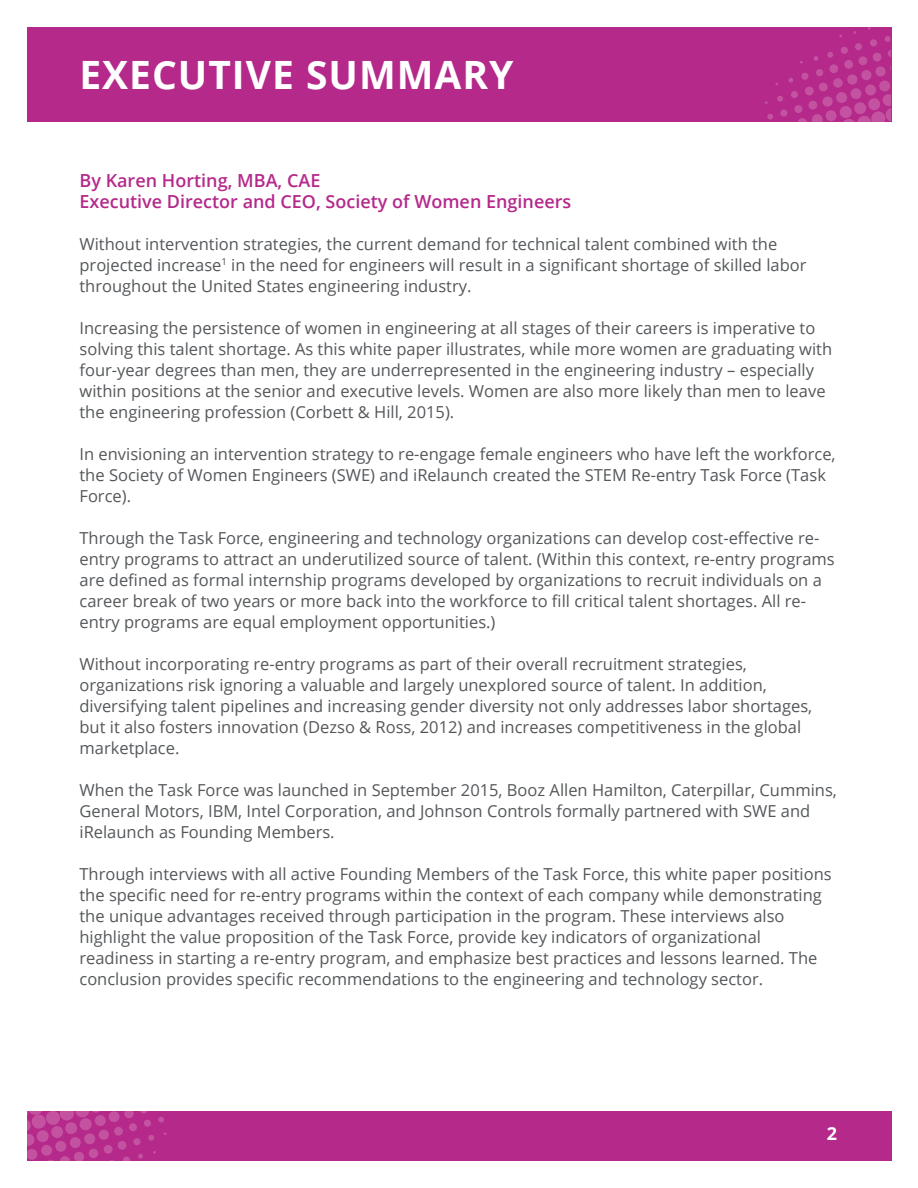
<style>
.page{position:relative;width:918px;height:1188px;background:#fff}
.page>*{position:absolute;margin:0;border:0;box-sizing:border-box;transform-origin:0 0}
.t1{font:700 39px "Open Sans";letter-spacing:.025em;color:#fff}
.t2{font:600 18px/21px "Open Sans";color:#b5298a}
.t3{font:700 18px "Open Sans";color:#fff}
.t4{font:16.5px/21px "Open Sans";color:#54575a}
</style>
<div class="page">
<div style="left:27px;top:1111px;width:864px;height:50px;background:#b5298a"></div>
<svg style="left:138px;top:1154px;width:5px;height:5px"></svg>
<svg style="left:148px;top:1135px;width:6px;height:6px"></svg>
<svg style="left:158px;top:1117px;width:6px;height:6px"></svg>
<svg style="left:123px;top:1157px;width:7px;height:4px"></svg>
<div style="left:133px;top:1138px;width:8px;height:7px;background:#c352a0;border-radius:50%"></div>
<div style="left:129px;top:1123px;width:8px;height:8px;background:#c352a0;border-radius:50%"></div>
<svg style="left:140px;top:1111px;width:8px;height:2px"></svg>
<div style="left:144px;top:1120px;width:7px;height:7px;background:#c352a0;border-radius:50%"></div>
<div style="left:89px;top:1149px;width:9px;height:9px;background:#c352a0;border-radius:50%"></div>
<svg style="left:124px;top:1111px;width:10px;height:7px"></svg>
<div style="left:84px;top:1133px;width:11px;height:11px;background:#c352a0;border-radius:50%"></div>
<div style="left:95px;top:1115px;width:11px;height:11px;background:#c352a0;border-radius:50%"></div>
<div style="left:109px;top:1111px;width:11px;height:11px;background:#c352a0;border-radius:50%"></div>
<svg style="left:60px;top:1111px;width:42px;height:10px"></svg>
<div style="left:46px;top:1111px;width:14px;height:14px;background:#c352a0;border-radius:50%"></div>
<svg style="left:32px;top:1115px;width:14px;height:14px"></svg>
<div style="left:80px;top:1118px;width:12px;height:12px;background:#c352a0;border-radius:50%"></div>
<div style="left:70px;top:1137px;width:11px;height:11px;background:#c352a0;border-radius:50%"></div>
<div style="left:55px;top:1141px;width:11px;height:11px;background:#c352a0;border-radius:50%"></div>
<div style="left:41px;top:1145px;width:11px;height:11px;background:#c352a0;border-radius:50%"></div>
<div style="left:27px;top:1149px;width:10px;height:11px;background:#c352a0;border-radius:50%"></div>
<svg style="left:27px;top:1111px;width:16px;height:35px"></svg>
<div style="left:37px;top:1130px;width:12px;height:12px;background:#c352a0;border-radius:50%"></div>
<div style="left:51px;top:1126px;width:12px;height:12px;background:#c352a0;border-radius:50%"></div>
<div style="left:65px;top:1122px;width:12px;height:12px;background:#c352a0;border-radius:50%"></div>
<div style="left:99px;top:1130px;width:10px;height:10px;background:#c352a0;border-radius:50%"></div>
<svg style="left:47px;top:1152px;width:37px;height:9px"></svg>
<div style="left:104px;top:1145px;width:9px;height:9px;background:#c352a0;border-radius:50%"></div>
<div style="left:118px;top:1141px;width:8px;height:9px;background:#c352a0;border-radius:50%"></div>
<div style="left:114px;top:1127px;width:9px;height:9px;background:#c352a0;border-radius:50%"></div>
<div style="left:27px;top:27px;width:864px;height:94px;background:#b5298a"></div>
<svg style="left:814px;top:56px;width:4px;height:5px"></svg>
<svg style="left:788px;top:78px;width:5px;height:5px"></svg>
<svg style="left:885px;top:36px;width:6px;height:6px"></svg>
<svg style="left:827px;top:52px;width:6px;height:6px"></svg>
<svg style="left:777px;top:96px;width:6px;height:6px"></svg>
<svg style="left:767px;top:114px;width:6px;height:6px"></svg>
<div style="left:841px;top:47px;width:7px;height:7px;background:#c352a0;border-radius:50%"></div>
<div style="left:816px;top:69px;width:7px;height:7px;background:#c352a0;border-radius:50%"></div>
<div style="left:801px;top:73px;width:7px;height:7px;background:#c352a0;border-radius:50%"></div>
<div style="left:791px;top:91px;width:7px;height:7px;background:#c352a0;border-radius:50%"></div>
<div style="left:794px;top:105px;width:8px;height:8px;background:#c352a0;border-radius:50%"></div>
<div style="left:780px;top:110px;width:7px;height:7px;background:#c352a0;border-radius:50%"></div>
<svg style="left:829px;top:64px;width:9px;height:9px"></svg>
<svg style="left:833px;top:78px;width:10px;height:10px"></svg>
<div style="left:847px;top:74px;width:10px;height:11px;background:#c352a0;border-radius:50%"></div>
<div style="left:836px;top:92px;width:11px;height:11px;background:#c352a0;border-radius:50%"></div>
<div style="left:826px;top:110px;width:11px;height:11px;background:#c352a0;border-radius:50%"></div>
<svg style="left:798px;top:114px;width:25px;height:7px"></svg>
<div style="left:840px;top:106px;width:12px;height:12px;background:#c352a0;border-radius:50%"></div>
<div style="left:851px;top:88px;width:10px;height:11px;background:#c352a0;border-radius:50%"></div>
<div style="left:865px;top:85px;width:11px;height:10px;background:#c352a0;border-radius:50%"></div>
<div style="left:879px;top:81px;width:11px;height:10px;background:#c352a0;border-radius:50%"></div>
<svg style="left:842px;top:94px;width:49px;height:28px"></svg>
<div style="left:868px;top:98px;width:12px;height:12px;background:#c352a0;border-radius:50%"></div>
<div style="left:854px;top:102px;width:12px;height:12px;background:#c352a0;border-radius:50%"></div>
<div style="left:823px;top:96px;width:10px;height:11px;background:#c352a0;border-radius:50%"></div>
<div style="left:861px;top:70px;width:10px;height:10px;background:#c352a0;border-radius:50%"></div>
<svg style="left:875px;top:66px;width:11px;height:11px"></svg>
<div style="left:819px;top:83px;width:9px;height:8px;background:#c352a0;border-radius:50%"></div>
<div style="left:805px;top:87px;width:9px;height:8px;background:#c352a0;border-radius:50%"></div>
<svg style="left:808px;top:101px;width:9px;height:9px"></svg>
<div style="left:844px;top:60px;width:9px;height:9px;background:#c352a0;border-radius:50%"></div>
<div style="left:873px;top:53px;width:8px;height:8px;background:#c352a0;border-radius:50%"></div>
<div style="left:859px;top:56px;width:8px;height:9px;background:#c352a0;border-radius:50%"></div>
<div style="left:870px;top:39px;width:7px;height:7px;background:#c352a0;border-radius:50%"></div>
<div style="left:855px;top:43px;width:7px;height:7px;background:#c352a0;border-radius:50%"></div>
<svg style="left:888px;top:50px;width:3px;height:7px"></svg>
<h1 class="t1" style="left:80px;top:53px;width:435px">EXECUTIVE SUMMARY</h1>
<p class="t2" style="left:80px;top:171px;width:493px">By Karen Horting, MBA, CAE<br>Executive Director and CEO, Society of Women Engineers</p>
<p class="t4" style="left:80px;top:235px;width:729px">Without intervention strategies, the current demand for technical talent combined with the projected increase<sup>1</sup> in the need for engineers will result in a significant shortage of skilled labor throughout the United States engineering industry.</p>
<p class="t4" style="left:80px;top:319px;width:754px">Increasing the persistence of women in engineering at all stages of their careers is imperative to solving this talent shortage. As this white paper illustrates, while more women are graduating with four-year degrees than men, they are underrepresented in the engineering industry – especially within positions at the senior and executive levels. Women are also more likely than men to leave the engineering profession (Corbett &amp; Hill, 2015).</p>
<p class="t4" style="left:80px;top:443px;width:758px">In envisioning an intervention strategy to re-engage female engineers who have left the workforce, the Society of Women Engineers (SWE) and iRelaunch created the STEM Re-entry Task Force (Task<br>Force).</p>
<p class="t4" style="left:80px;top:527px;width:757px">Through the Task Force, engineering and technology organizations can develop cost-effective re&shy;entry programs to attract an underutilized source of talent. (Within this context, re-entry programs are defined as formal internship programs developed by organizations to recruit individuals on a career break of two years or more back into the workforce to fill critical talent shortages. All re&shy;entry programs are equal employment opportunities.)</p>
<p class="t4" style="left:80px;top:655px;width:734px">Without incorporating re-entry programs as part of their overall recruitment strategies, organizations risk ignoring a valuable and largely unexplored source of talent. In addition, diversifying talent pipelines and increasing gender diversity not only addresses labor shortages, but it also fosters innovation (Dezso &amp; Ross, 2012) and increases competitiveness in the global marketplace.</p>
<p class="t4" style="left:80px;top:779px;width:759px">When the Task Force was launched in September 2015, Booz Allen Hamilton, Caterpillar, Cummins,<br>General Motors, IBM, Intel Corporation, and Johnson Controls formally partnered with SWE and iRelaunch as Founding Members.</p>
<p class="t4" style="left:80px;top:863px;width:754px">Through interviews with all active Founding Members of the Task Force, this white paper positions the specific need for re-entry programs within the context of each company while demonstrating the unique advantages received through participation in the program. These interviews also highlight the value proposition of the Task Force, provide key indicators of organizational readiness in starting a re-entry program, and emphasize best practices and lessons learned. The conclusion provides specific recommendations to the engineering and technology sector.</p>
<p class="t3" style="left:827px;top:1123px;width:12px">2</p>
</div>
